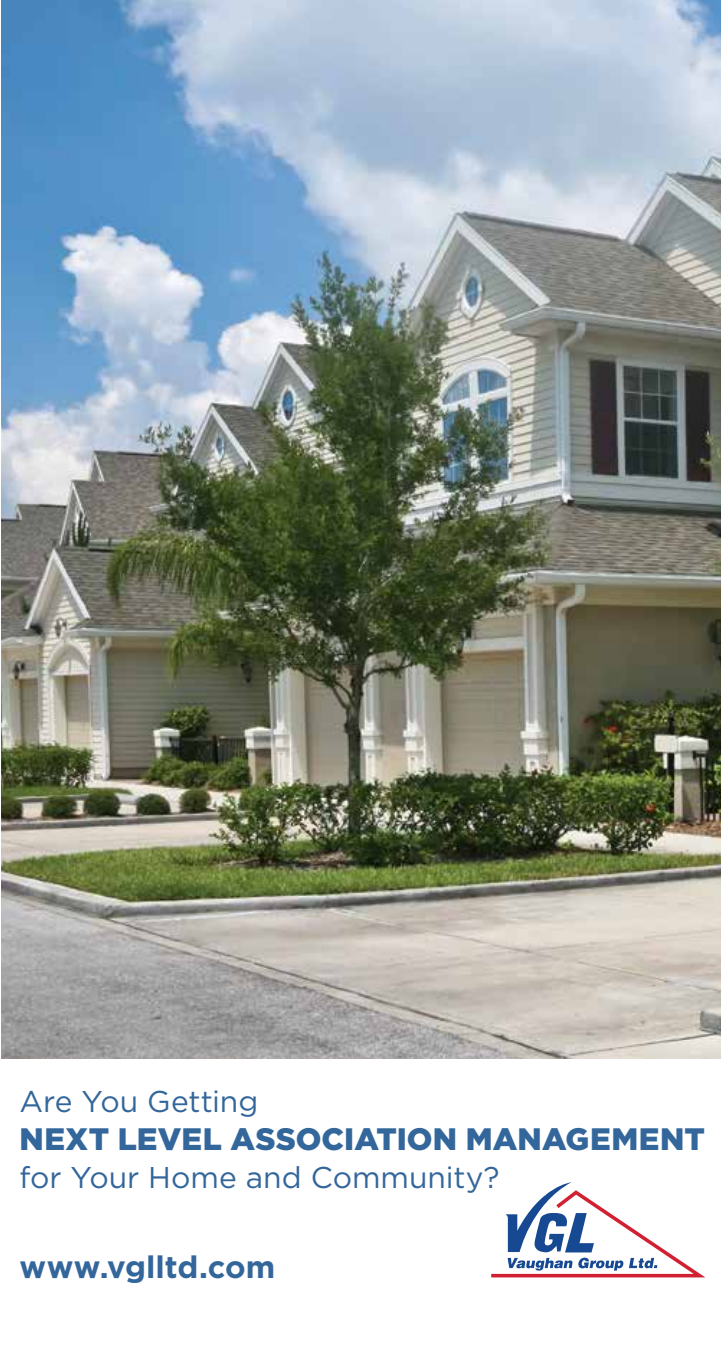
<style>
.page{position:relative;width:721px;height:1368px;background:#fff}
.page>*{position:absolute;margin:0;border:0;box-sizing:border-box;transform-origin:0 0}
.t1{font:900 31px "Gotham";letter-spacing:.005em;color:#33669a}
.t2{font:700 31px "Gotham";color:#33669a}
.t3{font:30px "Gotham";color:#33669a}
</style>
<div class="page">
<svg style="left:491px;top:1182px;width:214px;height:95px"></svg>
<img style="left:2px;top:0;width:719px;height:1058px">
<p class="t3" style="left:20px;top:1082px;width:240px">Are You Getting</p>
<p class="t1" style="left:20px;top:1118px;width:686px">NEXT LEVEL ASSOCIATION MANAGEMENT</p>
<p class="t3" style="left:19px;top:1158px;width:481px">for Your Home and Community?</p>
<p class="t2" style="left:19px;top:1246px;width:257px">www.vglltd.com</p>
</div>
